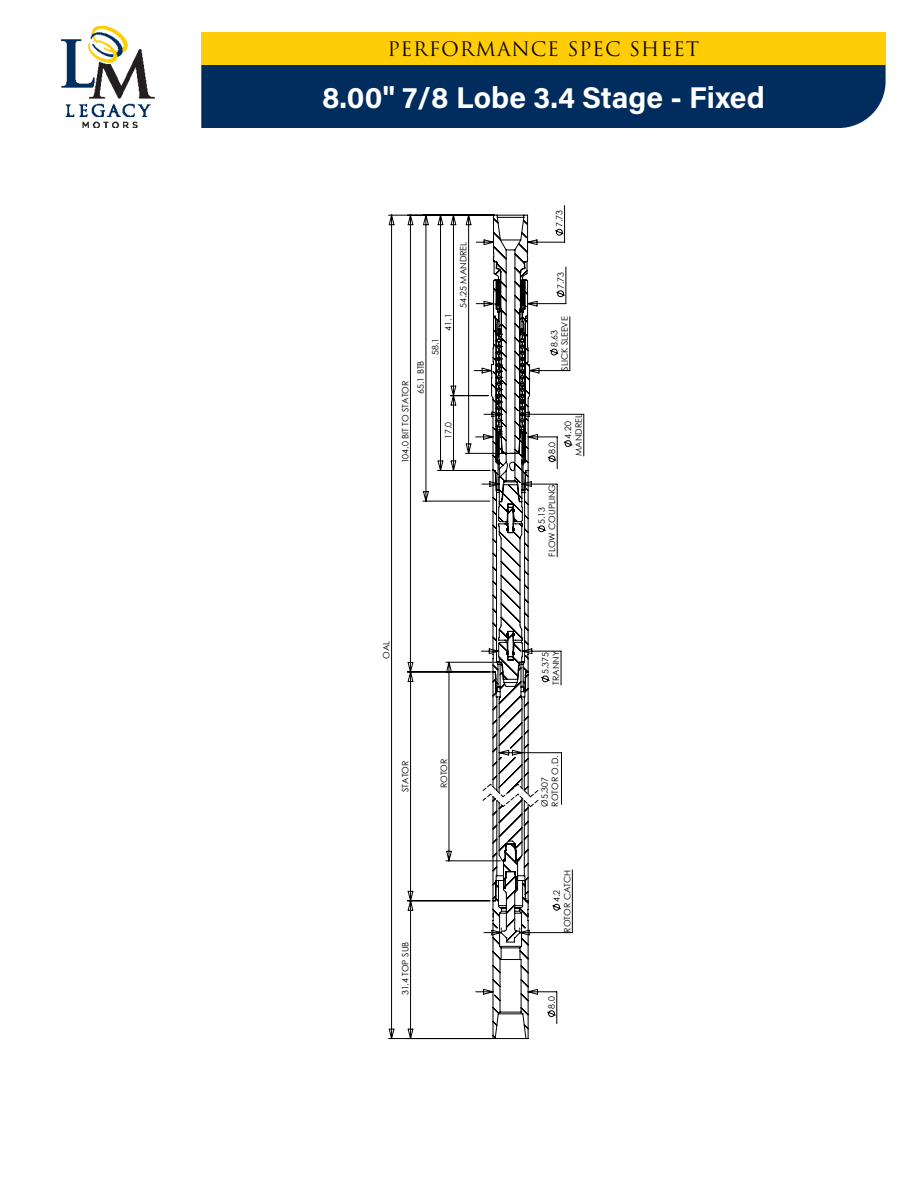
<style>
.page{position:relative;width:918px;height:1188px;background:#fff}
.page>*{position:absolute;margin:0;border:0;box-sizing:border-box;transform-origin:0 0}
.t1{font:700 30px "Acumin Pro";color:#fff}
.t2{font:19.5px "Trajan Pro 3";letter-spacing:.04em;color:#0f0500}
.t3{font:8.85px/10.5px "Century Gothic";color:#000}
.t4{font:8.7px "Century Gothic";color:#000}
</style>
<div class="page">
<div style="left:201px;top:65px;width:685px;height:63px;background:#002d5e"></div>
<div style="left:201px;top:32px;width:685px;height:33px;background:#fecd08"></div>
<img style="left:62px;top:27px;width:92px;height:101px">
<svg style="left:388px;top:205px;width:196px;height:834px"></svg>
<svg style="left:482px;top:214px;width:91px;height:825px"></svg>
<p class="t2" style="left:388px;top:36px;width:313px">PERFORMANCE SPEC SHEET</p>
<p class="t1" style="left:322px;top:76px;width:444px">8.00" 7/8 Lobe 3.4 Stage - Fixed</p>
<p class="t3" style="left:400px;top:463px;width:84px;rotate:-90deg">104.0 BIT TO STATOR</p>
<p class="t4" style="left:442px;top:331px;width:19px;rotate:-90deg">41.1</p>
<p class="t4" style="left:429px;top:355px;width:19px;rotate:-90deg">58.1</p>
<p class="t4" style="left:415px;top:394px;width:35px;rotate:-90deg">65.1 BTB</p>
<p class="t3" style="left:458px;top:308px;width:68px;rotate:-90deg">54.25 MANDREL</p>
<p class="t4" style="left:442px;top:439px;width:19px;rotate:-90deg">17.0</p>
<p class="t3" style="left:381px;top:659px;width:20px;rotate:-90deg">OAL</p>
<p class="t3" style="left:400px;top:792px;width:33px;rotate:-90deg">STATOR</p>
<p class="t3" style="left:438px;top:788px;width:31px;rotate:-90deg">ROTOR</p>
<p class="t3" style="left:400px;top:995px;width:55px;rotate:-90deg">31.4 TOP SUB</p>
<p class="t3" style="left:554px;top:227px;width:19px;rotate:-90deg">7.73</p>
<p class="t3" style="left:555px;top:289px;width:19px;rotate:-90deg">7.73</p>
<p class="t3" style="left:549px;top:371px;width:55px;text-indent:23px;rotate:-90deg">8.63<br>SLICK SLEEVE</p>
<p class="t4" style="left:546px;top:454px;width:14px;rotate:-90deg">8.0</p>
<p class="t3" style="left:563px;top:456px;width:43px;text-indent:17px;rotate:-90deg">4.20<br>MANDREL</p>
<p class="t3" style="left:536px;top:557px;width:74px;text-indent:33px;rotate:-90deg">5.13<br>FLOW COUPLING</p>
<p class="t3" style="left:540px;top:685px;width:35px;text-align:right;rotate:-90deg">5.375<br>TRANNY</p>
<p class="t3" style="left:539px;top:807px;width:53px;rotate:-90deg">Ø5.307<br>ROTOR O.D.</p>
<p class="t3" style="left:551px;top:933px;width:64px;text-indent:30px;rotate:-90deg">4.2<br>ROTOR CATCH</p>
<p class="t4" style="left:546px;top:1009px;width:14px;rotate:-90deg">8.0</p>
</div>
